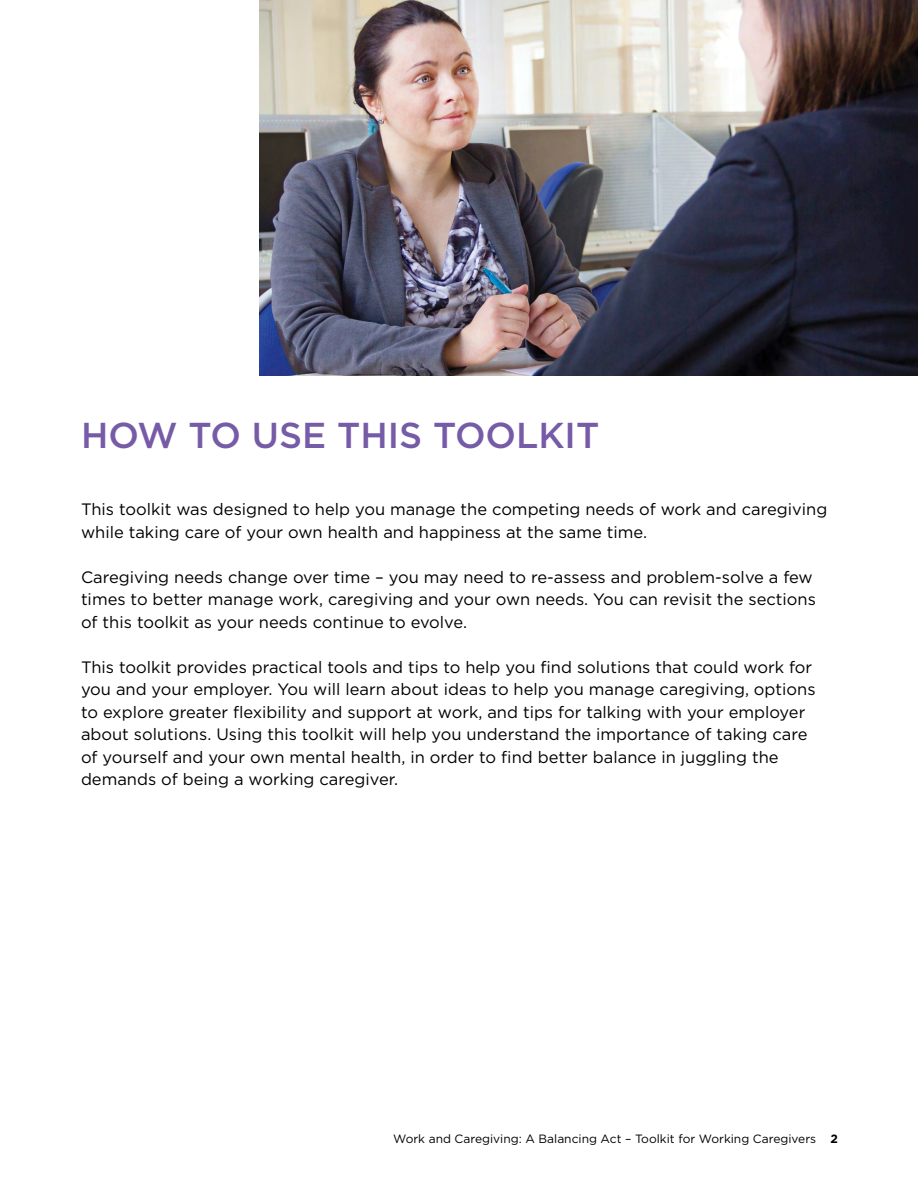
<style>
.page{position:relative;width:918px;height:1188px;background:#fff}
.page>*{position:absolute;margin:0;border:0;box-sizing:border-box;transform-origin:0 0}
.t1{font:500 36px "Gotham";color:#765ba7}
.t2{font:16.5px/22.5px "Gotham";color:#000}
.t3{font:12px "Gotham";color:#000}
.s1{font-weight:700}
</style>
<div class="page">
<img style="left:259px;top:0;width:659px;height:376px">
<h1 class="t1" style="left:81px;top:412px;width:520px">HOW TO USE THIS TOOLKIT</h1>
<p class="t2" style="left:81px;top:498px;width:748px">This toolkit was designed to help you manage the competing needs of work and caregiving while taking care of your own health and happiness at the same time.</p>
<p class="t2" style="left:81px;top:565px;width:736px">Caregiving needs change over time – you may need to re-assess and problem-solve a few times to better manage work, caregiving and your own needs. You can revisit the sections of this toolkit as your needs continue to evolve.</p>
<p class="t2" style="left:81px;top:655px;width:736px">This toolkit provides practical tools and tips to help you find solutions that could work for you and your employer. You will learn about ideas to help you manage caregiving, options to explore greater flexibility and support at work, and tips for talking with your employer about solutions. Using this toolkit will help you understand the importance of taking care of yourself and your own mental health, in order to find better balance in juggling the demands of being a working caregiver.</p>
<p class="t3" style="left:393px;top:1131px;width:446px">Work and Caregiving: A Balancing Act – Toolkit for Working Caregivers <span class="s1">2</span></p>
</div>
